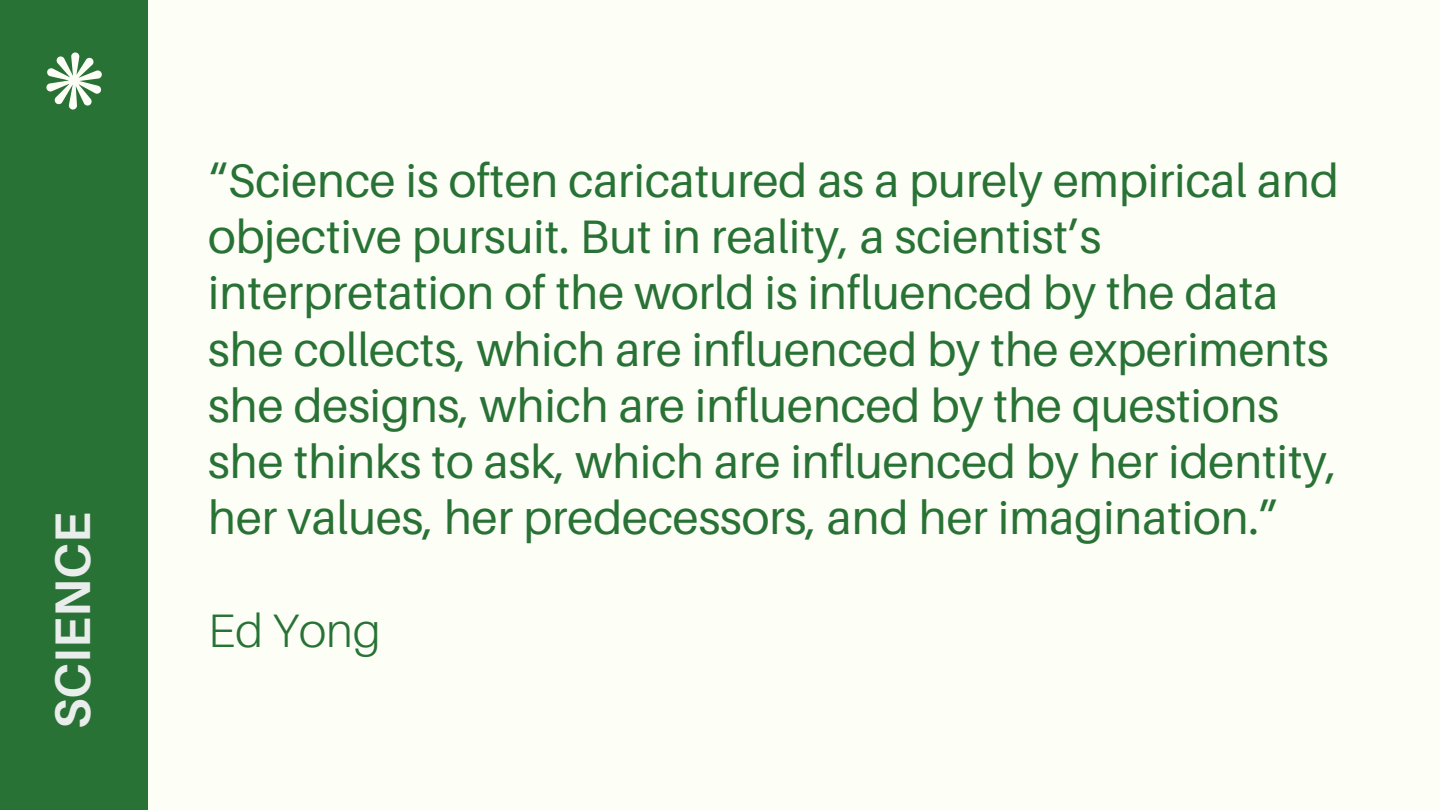
<style>
.page{position:relative;width:1440px;height:810px;background:#fdfff7}
.page>*{position:absolute;margin:0;border:0;box-sizing:border-box;transform-origin:0 0}
.t1{font:700 50px "Aileron";color:#e9edeb}
.t2{font:47px/56.2px "Aileron";color:#297235}
.t3{font:300 47px "Aileron";color:#297235}
</style>
<div class="page">
<div style="left:0;top:0;width:148px;height:810px;background:#297235"></div>
<svg style="left:46px;top:52px;width:56px;height:57px"></svg>
<p class="t1" style="left:42px;top:729px;width:218px;rotate:-90deg">SCIENCE</p>
<h1 class="t2" style="left:208px;top:151px;width:1132px">“Science is often caricatured as a purely empirical and objective pursuit. But in reality, a scientist’s interpretation of the world is influenced by the data she collects, which are influenced by the experiments she designs, which are influenced by the questions she thinks to ask, which are influenced by her identity, her values, her predecessors, and her imagination.”</h1>
<p class="t3" style="left:208px;top:601px;width:174px">Ed Yong</p>
</div>
